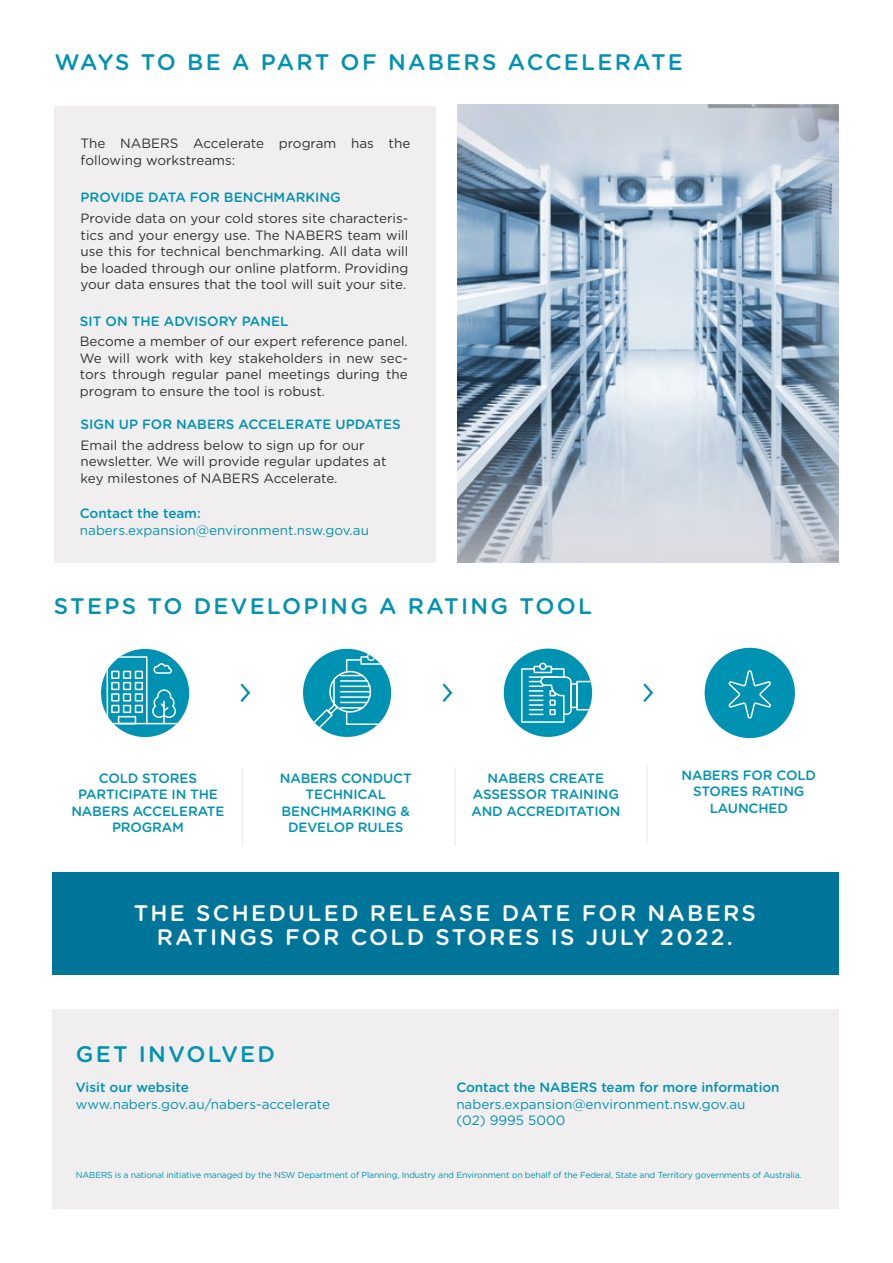
<style>
.page{position:relative;width:893px;height:1263px;background:#fff}
.page>*{position:absolute;margin:0;border:0;box-sizing:border-box;transform-origin:0 0}
._15_16_Header{font:500 22.5px "Gotham Rounded";letter-spacing:.1em;color:#0092b3}
._15_16_Header-2{font:500 22.5px/24px "Gotham Rounded";letter-spacing:.1em;color:#fff;text-align:center}
._9_11_Body{font:13.5px/16.5px "Gotham Rounded";color:#333233;text-align:justify}
._9_11_Body-2{font:500 13.5px/16.5px "Gotham Rounded";letter-spacing:-.01em;color:#0092b3;text-align:center}
._9_11_Body-3{font:13.5px/16.5px "Gotham Rounded";color:#0092b3}
.t1{font:8.7px "Gotham Rounded";letter-spacing:-.02em;color:#0092b3}
.s1{font-weight:500}
</style>
<div class="page">
<div style="left:52px;top:872px;width:787px;height:103px;background:#007599"></div>
<div style="left:52px;top:1009px;width:787px;height:200px;background:#f0eeee"></div>
<div style="left:54px;top:106px;width:382px;height:457px;background:#f0eeee"></div>
<svg style="left:442px;top:683px;width:11px;height:19px"></svg>
<svg style="left:240px;top:683px;width:11px;height:19px"></svg>
<svg style="left:643px;top:683px;width:11px;height:19px"></svg>
<div style="left:504px;top:649px;width:88px;height:88px;background:#0092b3;border-radius:50%"></div>
<svg style="left:521px;top:662px;width:71px;height:61px"></svg>
<div style="left:706px;top:649px;width:88px;height:88px;background:#0092b3;border-radius:50%"></div>
<svg style="left:728px;top:670px;width:43px;height:49px"></svg>
<div style="left:705px;top:648px;width:90px;height:90px;border:2px solid #0092b3;border-radius:50%"></div>
<div style="left:303px;top:649px;width:88px;height:88px;background:#0092b3;border-radius:50%"></div>
<svg style="left:308px;top:652px;width:83px;height:82px"></svg>
<div style="left:101px;top:649px;width:88px;height:88px;background:#0092b3;border-radius:50%"></div>
<svg style="left:106px;top:655px;width:77px;height:70px"></svg>
<hr style="left:646px;top:765px;width:2px;height:78px;background:#f0eeee">
<hr style="left:454px;top:768px;width:2px;height:78px;background:#f0eeee">
<hr style="left:242px;top:768px;width:1px;height:78px;background:#f0eeee">
<img style="left:457px;top:104px;width:382px;height:459px">
<p class="_15_16_Header" style="left:55px;top:46px;width:630px">WAYS TO BE A PART OF NABERS ACCELERATE</p>
<p class="_9_11_Body" style="left:81px;top:135px;width:331px">The NABERS Accelerate program has the following workstreams:</p>
<p class="_9_11_Body-2" style="left:81px;top:189px;width:262px">PROVIDE DATA FOR BENCHMARKING</p>
<p class="_9_11_Body" style="left:81px;top:210px;width:329px">Provide data on your cold stores site characteris&shy;tics and your energy use. The NABERS team will use this for technical benchmarking. All data will be loaded through our online platform. Providing your data ensures that the tool will suit your site.</p>
<p class="_9_11_Body-2" style="left:80px;top:312px;width:210px">SIT ON THE ADVISORY PANEL</p>
<p class="_9_11_Body" style="left:80px;top:333px;width:330px">Become a member of our expert reference panel.<br>We will work with key stakeholders in new sec&shy;tors through regular panel meetings during the program to ensure the tool is robust.</p>
<p class="_9_11_Body-2" style="left:81px;top:415px;width:322px">SIGN UP FOR NABERS ACCELERATE UPDATES</p>
<p class="_9_11_Body" style="left:81px;top:436px;width:307px;text-align:left">Email the address below to sign up for our newsletter. We will provide regular updates at key milestones of NABERS Accelerate.</p>
<p class="_9_11_Body-2" style="left:80px;top:505px;width:122px">Contact the team:</p>
<p class="_9_11_Body-3" style="left:80px;top:521px;width:291px">nabers.expansion@environment.nsw.gov.au</p>
<p class="_15_16_Header" style="left:54px;top:590px;width:539px">STEPS TO DEVELOPING A RATING TOOL</p>
<p class="_9_11_Body-2" style="left:71px;top:769px;width:155px">COLD STORES<br>PARTICIPATE IN THE<br>NABERS ACCELERATE<br>PROGRAM</p>
<p class="_9_11_Body-2" style="left:280px;top:769px;width:133px">NABERS CONDUCT<br>TECHNICAL<br>BENCHMARKING &amp;<br>DEVELOP RULES</p>
<p class="_9_11_Body-2" style="left:471px;top:769px;width:151px">NABERS CREATE<br>ASSESSOR TRAINING<br>AND ACCREDITATION</p>
<p class="_9_11_Body-2" style="left:681px;top:766px;width:136px">NABERS FOR COLD<br>STORES RATING<br>LAUNCHED</p>
<p class="_15_16_Header-2" style="left:134px;top:900px;width:624px">THE SCHEDULED RELEASE DATE FOR NABERS<br>RATINGS FOR COLD STORES IS JULY 2022.</p>
<p class="_15_16_Header" style="left:76px;top:1037px;width:201px">GET INVOLVED</p>
<p class="_9_11_Body-3" style="left:76px;top:1078px;width:256px"><span class="s1">Visit our website </span>www.nabers.gov.au/nabers-accelerate</p>
<p class="_9_11_Body-2" style="left:456px;top:1078px;width:325px">Contact the NABERS team for more information</p>
<p class="_9_11_Body-3" style="left:456px;top:1095px;width:291px">nabers.expansion@environment.nsw.gov.au (02) 9995 5000</p>
<p class="t1" style="left:76px;top:1169px;width:727px">NABERS is a national initiative managed by the NSW Department of Planning, Industry and Environment on behalf of the Federal, State and Territory governments of Australia.</p>
</div>
